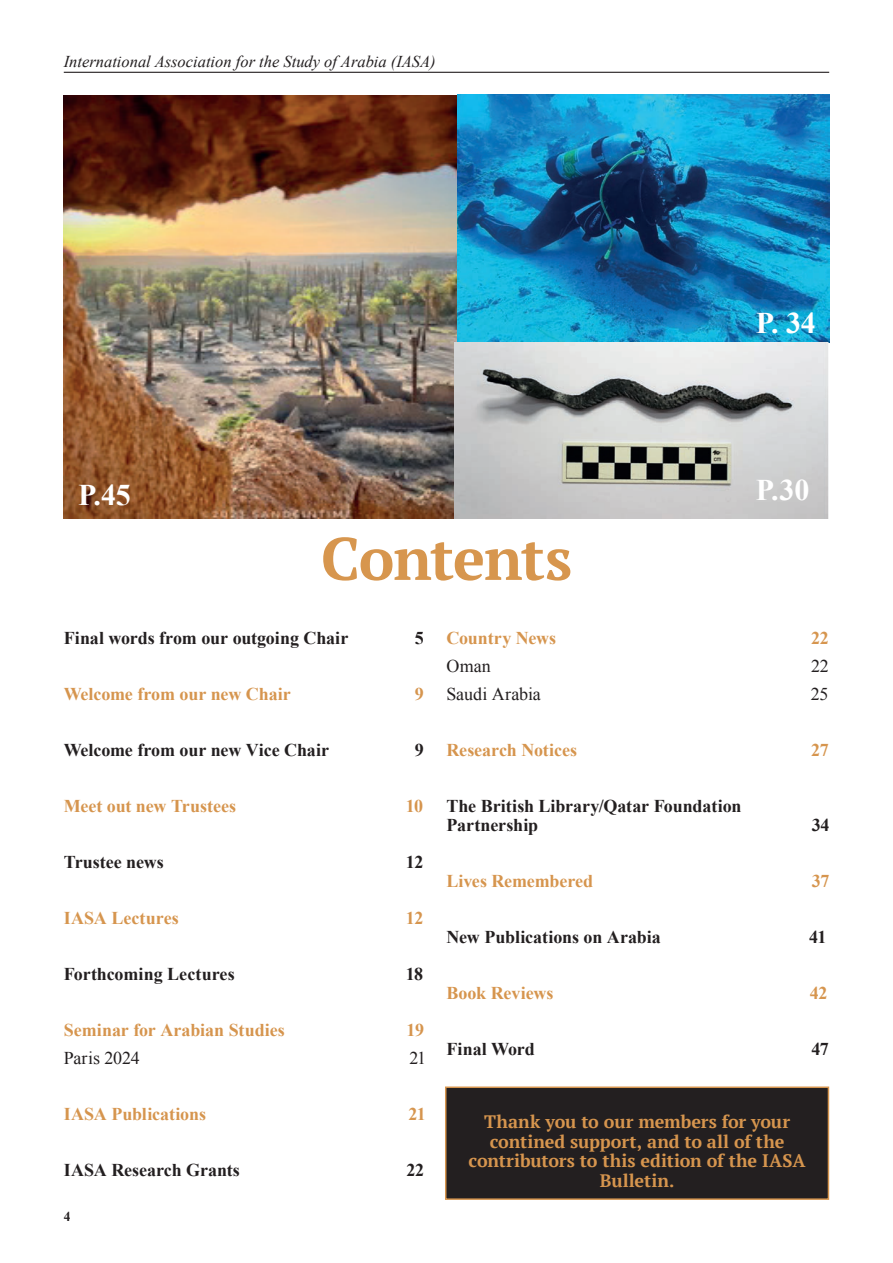
<style>
.page{position:relative;width:893px;height:1263px;background:#fff}
.page>*{position:absolute;margin:0;border:0;box-sizing:border-box;transform-origin:0 0}
.t1{font:700 60px "PT Serif";letter-spacing:-.02em;color:#d7964e}
.t2{font:700 30px "Times New Roman";color:#fff}
.t3{font:700 18px/19.5px "Times New Roman";letter-spacing:-.005em;color:#231f20}
.t4{font:700 18px "Times New Roman";letter-spacing:-.005em;color:#d6954e}
.t5{font:700 18px/19.5px "PT Serif";letter-spacing:-.005em;color:#d6954e;text-align:center}
.t6{font:18px "Times New Roman";letter-spacing:-.005em;color:#231f20}
.t7{font:italic 16.5px "Times New Roman";color:#231f20}
.t8{font:700 13.5px "Times New Roman";color:#231f20}
</style>
<div class="page">
<hr style="left:64px;top:72px;width:765px;height:1px;background:#231f20">
<img style="left:64px;top:96px;width:392px;height:423px">
<img style="left:457px;top:94px;width:372px;height:248px">
<img style="left:454px;top:342px;width:375px;height:177px">
<div style="left:446px;top:1087px;width:382px;height:112px;background:#231f20"></div>
<div style="left:445px;top:1086px;width:384px;height:114px;border:2px solid #d6954e"></div>
<p class="t7" style="left:64px;top:52px;width:373px">International Association for the Study of Arabia (IASA)</p>
<h2 class="t2" style="left:78px;top:478px;width:54px">P.45</h2>
<h1 class="t1" style="left:321px;top:519px;width:253px">Contents</h1>
<h2 class="t2" style="left:756px;top:306px;width:61px">P. 34</h2>
<h2 class="t2" style="left:756px;top:473px;width:55px">P.30</h2>
<p class="t3" style="left:64px;top:628px;width:286px">Final words from our outgoing Chair</p>
<p class="t3" style="left:415px;top:628px;width:10px">5</p>
<p class="t4" style="left:64px;top:684px;width:229px">Welcome from our new Chair</p>
<p class="t4" style="left:415px;top:684px;width:10px">9</p>
<p class="t3" style="left:64px;top:740px;width:267px">Welcome from our new Vice Chair</p>
<p class="t3" style="left:415px;top:740px;width:10px">9</p>
<p class="t4" style="left:64px;top:796px;width:174px">Meet out new Trustees</p>
<p class="t4" style="left:406px;top:796px;width:19px">10</p>
<p class="t3" style="left:64px;top:852px;width:102px">Trustee news</p>
<p class="t3" style="left:406px;top:852px;width:19px">12</p>
<p class="t4" style="left:64px;top:908px;width:117px">IASA Lectures</p>
<p class="t4" style="left:406px;top:908px;width:19px">12</p>
<p class="t3" style="left:64px;top:964px;width:172px">Forthcoming Lectures</p>
<p class="t3" style="left:406px;top:964px;width:19px">18</p>
<p class="t4" style="left:64px;top:1020px;width:223px">Seminar for Arabian Studies</p>
<p class="t4" style="left:406px;top:1020px;width:19px">19</p>
<p class="t6" style="left:64px;top:1048px;width:78px">Paris 2024</p>
<p class="t6" style="left:409px;top:1048px;width:18px">21</p>
<p class="t4" style="left:64px;top:1104px;width:144px">IASA Publications</p>
<p class="t4" style="left:409px;top:1104px;width:19px">21</p>
<p class="t3" style="left:64px;top:1160px;width:178px">IASA Research Grants</p>
<p class="t3" style="left:406px;top:1160px;width:19px">22</p>
<p class="t8" style="left:64px;top:1209px;width:8px">4</p>
<p class="t4" style="left:446px;top:628px;width:111px">Country News</p>
<p class="t4" style="left:811px;top:628px;width:19px">22</p>
<p class="t6" style="left:446px;top:656px;width:46px">Oman</p>
<p class="t6" style="left:811px;top:656px;width:19px">22</p>
<p class="t6" style="left:446px;top:684px;width:96px">Saudi Arabia</p>
<p class="t6" style="left:811px;top:684px;width:19px">25</p>
<p class="t4" style="left:446px;top:740px;width:132px">Research Notices</p>
<p class="t4" style="left:811px;top:740px;width:19px">27</p>
<p class="t3" style="left:446px;top:796px;width:296px">The British Library/Qatar Foundation<br>Partnership</p>
<p class="t3" style="left:812px;top:815px;width:19px">34</p>
<p class="t4" style="left:446px;top:871px;width:148px">Lives Remembered</p>
<p class="t4" style="left:812px;top:871px;width:19px">37</p>
<p class="t3" style="left:446px;top:927px;width:216px">New Publications on Arabia</p>
<p class="t3" style="left:809px;top:927px;width:19px">41</p>
<p class="t4" style="left:446px;top:983px;width:108px">Book Reviews</p>
<p class="t4" style="left:810px;top:983px;width:19px">42</p>
<p class="t3" style="left:446px;top:1039px;width:90px">Final Word</p>
<p class="t3" style="left:811px;top:1039px;width:19px">47</p>
<p class="t5" style="left:468px;top:1112px;width:339px">Thank you to our members for your contined support, and to all of the contributors to this edition of the IASA<br>Bulletin.</p>
</div>
